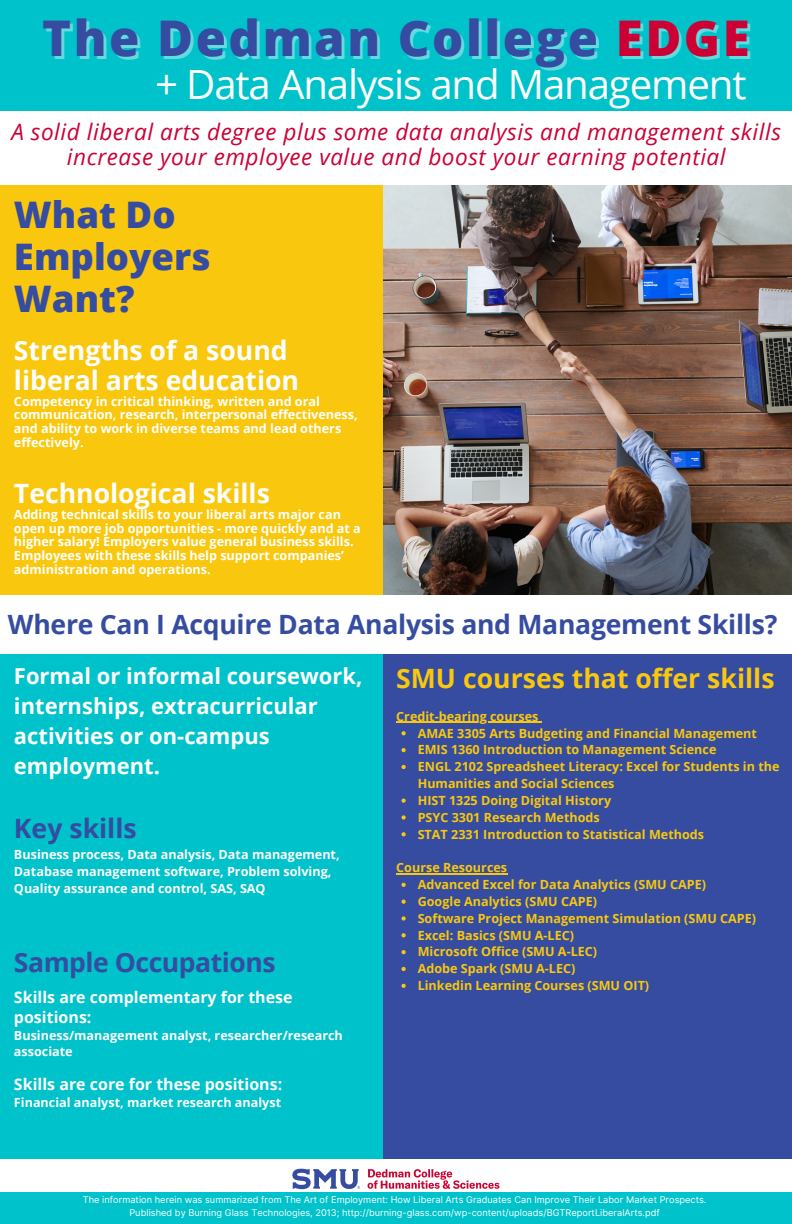
<style>
.page{position:relative;width:792px;height:1224px;background:#00c2cb}
.page>*{position:absolute;margin:0;border:0;box-sizing:border-box;transform-origin:0 0}
.t1{font:800 49.2px "Open Sans";letter-spacing:.05em;color:#354ca1}
.t2{font:40.2px "Open Sans";letter-spacing:-.03em;color:#fefefe}
.t3{font:800 36.6px/42px "Open Sans";color:#354ca1}
.t4{font:700 26.6px "Open Sans";letter-spacing:-.01em;color:#354ca1}
.t5{font:700 26.6px/29.4px "Open Sans";color:#fff}
.t6{font:700 26.6px "Open Sans";color:#f9c80e}
.t7{font:italic 22.6px/25.6px "Open Sans";letter-spacing:.025em;color:#cc0035;text-align:center}
.t8{font:700 22px/30px "Open Sans";color:#fefefe}
.t9{font:700 16px/20px "Open Sans";color:#fefefe}
.t10{font:700 12.6px/16.8px "Open Sans";color:#f9c80e}
.t11{font:700 12.6px/13.6px "Open Sans";color:#fff}
.t12{font:700 12.6px/16.8px "Open Sans";color:#fefefe}
.t13{font:9.2px "Inter";color:#fefefe}
.s1{color:rgb(254 254 254/.4)}
</style>
<div class="page">
<img style="left:383px;top:185px;width:409px;height:410px">
<div style="left:0;top:176px;width:383px;height:435px;background:#f9c80e"></div>
<div style="left:0;top:112px;width:792px;height:73px;background:#fff"></div>
<div style="left:383px;top:612px;width:409px;height:547px;background:#354ca1"></div>
<div style="left:0;top:1159px;width:792px;height:33px;background:#fff"></div>
<img style="left:292px;top:1168px;width:208px;height:22px">
<div style="left:0;top:595px;width:792px;height:59px;background:#fff"></div>
<svg style="left:401px;top:731px;width:5px;height:4px"></svg>
<svg style="left:401px;top:748px;width:5px;height:4px"></svg>
<svg style="left:401px;top:765px;width:5px;height:4px"></svg>
<svg style="left:401px;top:799px;width:5px;height:4px"></svg>
<svg style="left:401px;top:815px;width:5px;height:5px"></svg>
<svg style="left:401px;top:832px;width:5px;height:4px"></svg>
<svg style="left:401px;top:883px;width:5px;height:4px"></svg>
<svg style="left:401px;top:900px;width:5px;height:4px"></svg>
<svg style="left:401px;top:916px;width:5px;height:5px"></svg>
<svg style="left:401px;top:933px;width:5px;height:4px"></svg>
<svg style="left:401px;top:950px;width:5px;height:4px"></svg>
<svg style="left:401px;top:967px;width:5px;height:4px"></svg>
<svg style="left:401px;top:984px;width:5px;height:4px"></svg>
<hr style="left:396px;top:722px;width:143px;height:1px;background:#f9c80e">
<hr style="left:396px;top:873px;width:111px;height:1px;background:#f9c80e">
<p class="t1" style="left:42px;top:3px;width:712px">The Dedman College <span class="s1">EDGE</span></p>
<p class="t2" style="left:155px;top:56px;width:593px">+ Data Analysis and Management</p>
<p class="t7" style="left:11px;top:118px;width:771px">A solid liberal arts degree plus some data analysis and management skills increase your employee value and boost your earning potential</p>
<p class="t3" style="left:14px;top:193px;width:198px">What Do<br>Employers</p>
<p class="t3" style="left:14px;top:277px;width:122px">Want?</p>
<p class="t5" style="left:14px;top:335px;width:287px">Strengths of a sound liberal arts education</p>
<p class="t11" style="left:14px;top:394px;width:345px">Competency in critical thinking, written and oral communication, research, interpersonal effectiveness, and ability to work in diverse teams and lead others effectively.</p>
<p class="t5" style="left:14px;top:478px;width:258px">Technological skills</p>
<p class="t11" style="left:14px;top:507px;width:348px">Adding technical skills to your liberal arts major can open up more job opportunities - more quickly and at a higher salary! Employers value general business skills.<br>Employees with these skills help support companies’ administration and operations.</p>
<p class="t4" style="left:8px;top:606px;width:771px">Where Can I Acquire Data Analysis and Management Skills?</p>
<p class="t8" style="left:14px;top:661px;width:350px">Formal or informal coursework, internships, extracurricular activities or on-campus employment.</p>
<p class="t4" style="left:14px;top:810px;width:124px">Key skills</p>
<p class="t12" style="left:14px;top:846px;width:327px">Business process, Data analysis, Data management,<br>Database management software, Problem solving,<br>Quality assurance and control, SAS, SAQ</p>
<p class="t6" style="left:396px;top:660px;width:380px">SMU courses that offer skills</p>
<p class="t10" style="left:396px;top:707px;width:144px">Credit-bearing courses</p>
<p class="t10" style="left:418px;top:724px;width:341px">AMAE 3305 Arts Budgeting and Financial Management</p>
<p class="t10" style="left:418px;top:741px;width:300px">EMIS 1360 Introduction to Management Science</p>
<p class="t10" style="left:418px;top:758px;width:363px">ENGL 2102 Spreadsheet Literacy: Excel for Students in the<br>Humanities and Social Sciences</p>
<p class="t10" style="left:418px;top:792px;width:195px">HIST 1325 Doing Digital History</p>
<p class="t10" style="left:418px;top:808px;width:184px">PSYC 3301 Research Methods</p>
<p class="t10" style="left:418px;top:825px;width:288px">STAT 2331 Introduction to Statistical Methods</p>
<p class="t10" style="left:396px;top:859px;width:113px">Course Resources</p>
<p class="t10" style="left:418px;top:876px;width:290px">Advanced Excel for Data Analytics (SMU CAPE)</p>
<p class="t10" style="left:418px;top:893px;width:181px">Google Analytics (SMU CAPE)</p>
<p class="t10" style="left:418px;top:909px;width:340px">Software Project Management Simulation (SMU CAPE)</p>
<p class="t10" style="left:418px;top:926px;width:158px">Excel: Basics (SMU A-LEC)</p>
<p class="t10" style="left:418px;top:943px;width:181px">Microsoft Office (SMU A-LEC)</p>
<p class="t10" style="left:418px;top:960px;width:159px">Adobe Spark (SMU A-LEC)</p>
<p class="t10" style="left:418px;top:977px;width:233px">Linkedin Learning Courses (SMU OIT)</p>
<p class="t4" style="left:14px;top:943px;width:263px">Sample Occupations</p>
<p class="t9" style="left:14px;top:987px;width:280px">Skills are complementary for these positions:</p>
<p class="t11" style="left:14px;top:1027px;width:330px;line-height:15.8px">Business/management analyst, researcher/research associate</p>
<p class="t9" style="left:14px;top:1074px;width:270px">Skills are core for these positions:</p>
<p class="t11" style="left:14px;top:1095px;width:269px">Financial analyst, market research analyst</p>
<p class="t13" style="left:83px;top:1194px;width:625px">The information herein was summarized from The Art of Employment: How Liberal Arts Graduates Can Improve Their Labor Market Prospects.</p>
<p class="t13" style="left:129px;top:1207px;width:532px">Published by Burning Glass Technologies, 2013; http://burning-glass.com/wp-content/uploads/BGTReportLiberalArts.pdf</p>
</div>
